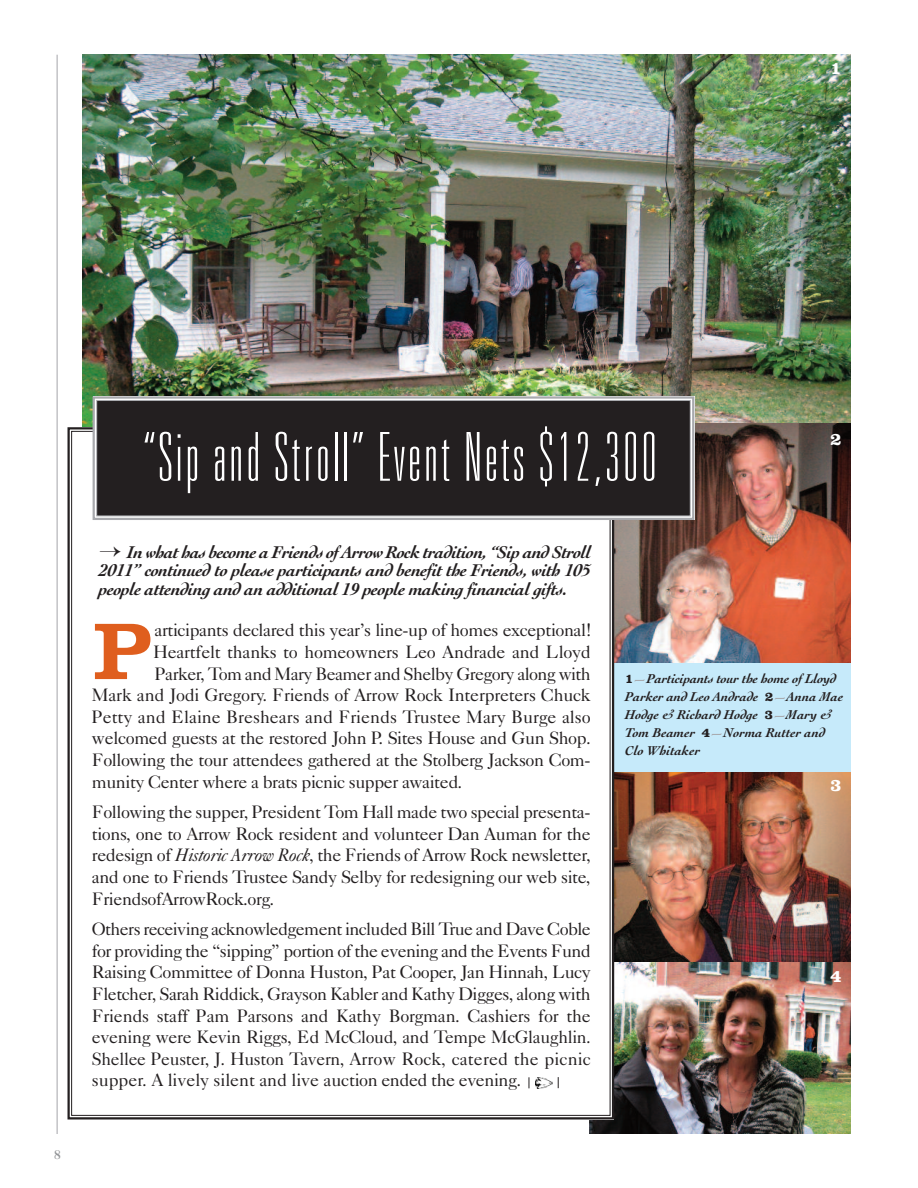
<style>
.page{position:relative;width:918px;height:1188px;background:#fff}
.page>*{position:absolute;margin:0;border:0;box-sizing:border-box;transform-origin:0 0}
.t1{font:700 82.8px "Clarendon T";color:#df5e1e}
.t2{font:100 ultra-condensed 67.5px "Univers";letter-spacing:.05em;color:#fff}
.t3{font:18px/21.6px "Caslon Five Forty";letter-spacing:-.025em;color:#231f20;text-align:justify}
.t4{font:italic 700 18px/18.8px "Cochin";letter-spacing:-.025em;color:#231f20;text-align:justify}
.t5{font:18px "Caslon Five Forty";letter-spacing:-.005em;color:#231f20}
.t6{font:700 18px "Clarendon";color:#fff}
.t7{font:italic 700 13.5px/18px "Cochin";color:#231f20}
.t8{font:12px "Caslon Three";color:#939598}
.s1{font-style:italic}
.s2{font-family:"Clarendon";font-style:normal}
.s3{color:#a8a9ad}
</style>
<div class="page">
<hr style="left:57px;top:55px;width:1px;height:1079px;background:#a8a9ad">
<img style="left:83px;top:54px;width:767px;height:373px">
<img style="left:614px;top:424px;width:237px;height:240px">
<img style="left:590px;top:961px;width:260px;height:173px">
<img style="left:614px;top:771px;width:236px;height:190px">
<div style="left:574px;top:663px;width:276px;height:108px;background:#c6eafa"></div>
<div style="left:72px;top:431px;width:538px;height:684px;background:#fff"></div>
<img style="left:535px;top:1077px;width:18px;height:11px">
<div style="left:97px;top:401px;width:593px;height:115px;background:#231f20"></div>
<div style="left:93px;top:396px;width:601px;height:124px;border:2px solid #a8a9ad"></div>
<div style="left:96px;top:400px;width:595px;height:116px;border:1px solid #a8a9ad"></div>
<p class="t6" style="left:830px;top:62px;width:12px">1</p>
<p class="t8" style="left:54px;top:1151px;width:8px">8</p>
<h2 class="t2" style="left:144px;top:432px;width:514px">“Sip and Stroll” Event Nets $12,300</h2>
<p class="t6" style="left:830px;top:433px;width:12px">2</p>
<p class="t4" style="left:99px;top:544px;width:494px">→ In what has become a Friends of Arrow Rock tradition, “Sip and Stroll 2011” continued to please participants and benefit the Friends, with 105 people attending and an additional 19 people making financial gifts.</p>
<h1 class="t1" style="left:92px;top:602px;width:61px">P</h1>
<p class="t3" style="left:154px;top:621px;width:439px">articipants declared this year’s line-up of homes exceptional!</p>
<p class="t3" style="left:153px;top:643px;width:439px">Heartfelt thanks to homeowners Leo Andrade and Lloyd</p>
<p class="t3" style="left:155px;top:665px;width:437px">Parker, Tom and Mary Beamer and Shelby Gregory along with</p>
<p class="t3" style="left:92px;top:686px;width:501px">Mark and Jodi Gregory. Friends of Arrow Rock Interpreters Chuck</p>
<p class="t5" style="left:92px;top:710px;width:500px">Petty and Elaine Breshears and Friends Trustee Mary Burge also</p>
<p class="t3" style="left:92px;top:729px;width:500px">welcomed guests at the restored John P. Sites House and Gun Shop.</p>
<p class="t3" style="left:92px;top:751px;width:500px">Following the tour attendees gathered at the Stolberg Jackson Com-</p>
<p class="t3" style="left:92px;top:773px;width:372px">munity Center where a brats picnic supper awaited.</p>
<p class="t3" style="left:92px;top:803px;width:501px">Following the supper, President Tom Hall made two special presenta&shy;tions, one to Arrow Rock resident and volunteer Dan Auman for the redesign of <span class="s1">Historic Arrow Rock</span>, the Friends of Arrow Rock newsletter, and one to Friends Trustee Sandy Selby for redesigning our web site, FriendsofArrowRock.org.</p>
<p class="t3" style="left:92px;top:920px;width:501px">Others receiving acknowledgement included Bill True and Dave Coble for providing the “sipping” portion of the evening and the Events Fund Raising Committee of Donna Huston, Pat Cooper, Jan Hinnah, Lucy Fletcher, Sarah Riddick, Grayson Kabler and Kathy Digges, along with Friends staff Pam Parsons and Kathy Borgman. Cashiers for the evening were Kevin Riggs, Ed McCloud, and Tempe McGlaughlin.<br>Shellee Peuster, J. Huston Tavern, Arrow Rock, catered the picnic supper. A lively silent and live auction ended the evening.</p>
<p class="t7" style="left:625px;top:671px;width:220px"><span class="s2">1</span><span class="s3">—</span>Participants tour the home of Lloyd<br>Parker and Leo Andrade <span class="s2">2</span><span class="s3">—</span>Anna Mae<br>Hodge &amp; Richard Hodge <span class="s2">3</span><span class="s3">—</span>Mary &amp;<br>Tom Beamer <span class="s2">4</span><span class="s3">—</span>Norma Rutter and<br>Clo Whitaker</p>
<p class="t6" style="left:830px;top:780px;width:12px">3</p>
<p class="t6" style="left:830px;top:970px;width:12px">4</p>
</div>
